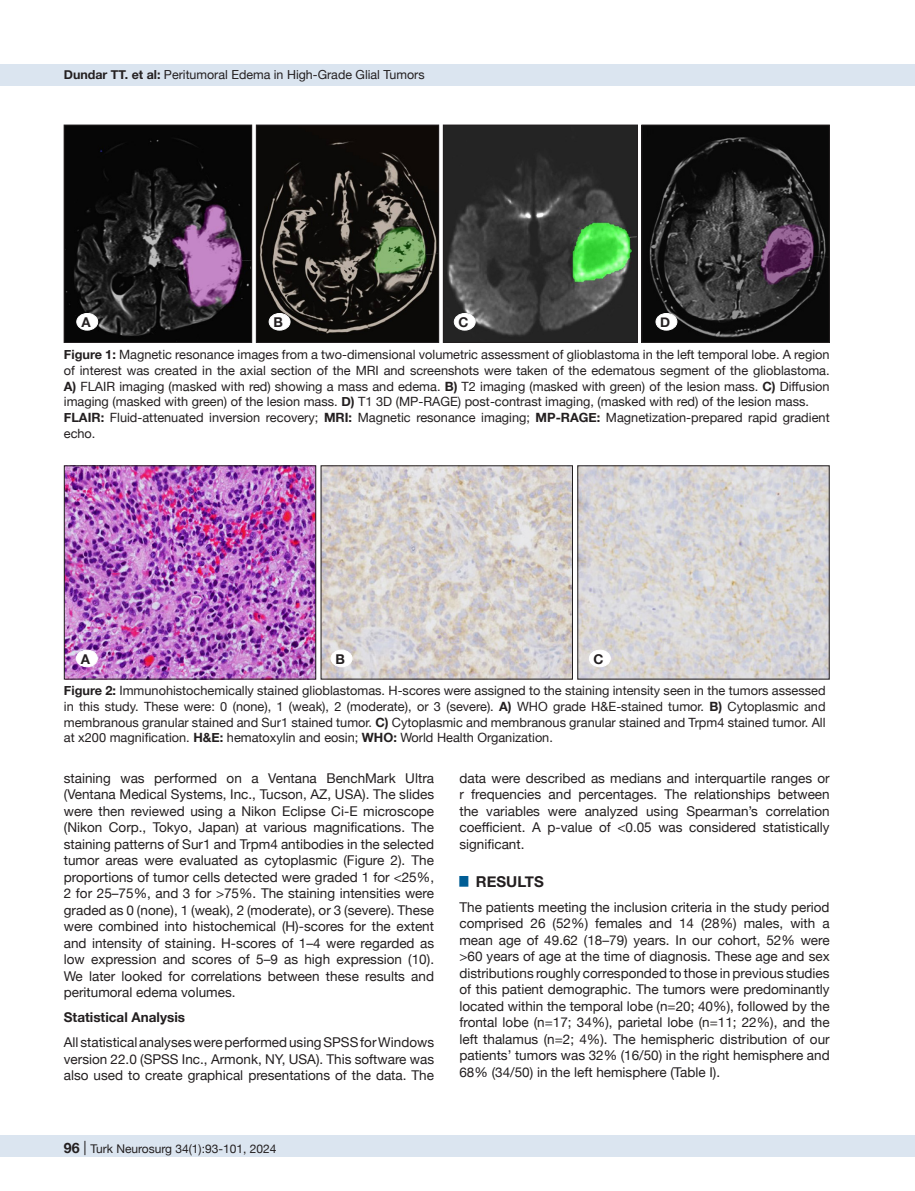
<style>
.page{position:relative;width:915px;height:1191px;background:#fff}
.page>*{position:absolute;margin:0;border:0;box-sizing:border-box;transform-origin:0 0}
.t1{font:700 15px "Helvetica Neue";color:#231f20}
.t2{font:13.5px/16.5px "Helvetica Neue";color:#231f20;text-align:justify}
.t3{font:700 13.5px "Helvetica Neue";color:#231f20}
.t4{font:12.75px/15.8px "Helvetica Neue";color:#231f20;text-align:justify}
.t5{font:12.45px "Helvetica Neue";color:#231f20}
.t6{font:12px "Helvetica Neue";color:#231f20}
.s1{font-weight:700}
.s2{font-weight:700;font-size:14.25px}
.s3{font-size:14.25px}
</style>
<div class="page">
<div style="left:0;top:1135px;width:914px;height:22px;background:#dbe5f0"></div>
<div style="left:0;top:64px;width:914px;height:21px;background:#dbe5f0"></div>
<img style="left:66px;top:127px;width:184px;height:214px">
<div style="left:64px;top:125px;width:188px;height:218px;border:1px solid #231f20"></div>
<img style="left:258px;top:127px;width:179px;height:214px">
<div style="left:256px;top:125px;width:183px;height:218px;border:1px solid #231f20"></div>
<img style="left:445px;top:127px;width:190px;height:214px">
<div style="left:443px;top:125px;width:194px;height:218px;border:1px solid #231f20"></div>
<img style="left:643px;top:127px;width:184px;height:214px">
<div style="left:641px;top:125px;width:188px;height:218px;border:1px solid #231f20"></div>
<img style="left:66px;top:467px;width:248px;height:210px">
<div style="left:64px;top:465px;width:252px;height:214px;border:1px solid #231f20"></div>
<img style="left:322px;top:467px;width:248px;height:210px">
<img style="left:579px;top:467px;width:248px;height:210px">
<div style="left:577px;top:465px;width:252px;height:214px;border:1px solid #231f20"></div>
<div style="left:77px;top:313px;width:21px;height:17px;background:#fff;border-radius:50%"></div>
<div style="left:77px;top:313px;width:21px;height:17px;border:1px solid #fff;border-radius:50%"></div>
<div style="left:269px;top:313px;width:21px;height:17px;background:#fff;border-radius:50%"></div>
<div style="left:269px;top:313px;width:21px;height:17px;border:1px solid #fff;border-radius:50%"></div>
<div style="left:454px;top:313px;width:21px;height:17px;background:#fff;border-radius:50%"></div>
<div style="left:454px;top:313px;width:21px;height:17px;border:1px solid #fff;border-radius:50%"></div>
<div style="left:655px;top:313px;width:21px;height:17px;background:#fff;border-radius:50%"></div>
<div style="left:655px;top:313px;width:21px;height:17px;border:1px solid #fff;border-radius:50%"></div>
<div style="left:76px;top:650px;width:21px;height:17px;background:#fff;border-radius:50%"></div>
<div style="left:76px;top:650px;width:21px;height:17px;border:1px solid #fff;border-radius:50%"></div>
<div style="left:331px;top:650px;width:21px;height:17px;background:#fff;border-radius:50%"></div>
<div style="left:331px;top:650px;width:21px;height:17px;border:1px solid #fff;border-radius:50%"></div>
<div style="left:589px;top:650px;width:21px;height:17px;background:#fff;border-radius:50%"></div>
<div style="left:589px;top:650px;width:21px;height:17px;border:1px solid #fff;border-radius:50%"></div>
<p class="t5" style="left:64px;top:66px;width:362px"><span class="s1">Dundar TT. et al:</span> Peritumoral Edema in High-Grade Glial Tumors</p>
<p class="t3" style="left:81px;top:311px;width:11px">A</p>
<p class="t3" style="left:273px;top:311px;width:11px">B</p>
<p class="t3" style="left:458px;top:311px;width:12px">C</p>
<p class="t3" style="left:660px;top:311px;width:12px">D</p>
<p class="t4" style="left:64px;top:347px;width:767px"><span class="s1">Figure 1:</span> Magnetic resonance images from a two-dimensional volumetric assessment of glioblastoma in the left temporal lobe. A region of interest was created in the axial section of the MRI and screenshots were taken of the edematous segment of the glioblastoma.<br><span class="s1">A)</span> FLAIR imaging (masked with red) showing a mass and edema. <span class="s1">B)</span> T2 imaging (masked with green) of the lesion mass. <span class="s1">C)</span> Diffusion imaging (masked with green) of the lesion mass. <span class="s1">D)</span> T1 3D (MP-RAGE) post-contrast imaging, (masked with red) of the lesion mass.</p>
<p class="t4" style="left:64px;top:410px;width:767px"><span class="s1">FLAIR:</span> Fluid-attenuated inversion recovery; <span class="s1">MRI:</span> Magnetic resonance imaging; <span class="s1">MP-RAGE:</span> Magnetization-prepared rapid gradient echo.</p>
<p class="t3" style="left:81px;top:648px;width:11px">A</p>
<p class="t3" style="left:335px;top:648px;width:11px">B</p>
<p class="t3" style="left:593px;top:648px;width:12px">C</p>
<p class="t4" style="left:64px;top:683px;width:763px"><span class="s1">Figure 2:</span> Immunohistochemically stained glioblastomas. H-scores were assigned to the staining intensity seen in the tumors assessed in this study. These were: 0 (none), 1 (weak), 2 (moderate), or 3 (severe). <span class="s1">A)</span> WHO grade H&amp;E-stained tumor. <span class="s1">B)</span> Cytoplasmic and membranous granular stained and Sur1 stained tumor. <span class="s1">C)</span> Cytoplasmic and membranous granular stained and Trpm4 stained tumor. All at x200 magnification. <span class="s1">H&amp;E:</span> hematoxylin and eosin; <span class="s1">WHO:</span> World Health Organization.</p>
<p class="t2" style="left:64px;top:770px;width:371px">staining was performed on a Ventana BenchMark Ultra (Ventana Medical Systems, Inc., Tucson, AZ, USA). The slides were then reviewed using a Nikon Eclipse Ci-E microscope (Nikon Corp., Tokyo, Japan) at various magnifications. The staining patterns of Sur1 and Trpm4 antibodies in the selected tumor areas were evaluated as cytoplasmic (Figure 2). The proportions of tumor cells detected were graded 1 for &lt;25%, 2 for 25–75%, and 3 for &gt;75%. The staining intensities were graded as 0 (none), 1 (weak), 2 (moderate), or 3 (severe). These were combined into histochemical (H)-scores for the extent and intensity of staining. H-scores of 1–4 were regarded as low expression and scores of 5–9 as high expression (10).<br>We later looked for correlations between these results and peritumoral edema volumes.</p>
<p class="t3" style="left:64px;top:1007px;width:123px">Statistical Analysis</p>
<p class="t2" style="left:64px;top:1035px;width:371px">All statistical analyses were performed using SPSS for Windows version 22.0 (SPSS Inc., Armonk, NY, USA). This software was also used to create graphical presentations of the data. The</p>
<p class="t6" style="left:63px;top:1140px;width:214px"><span class="s2">96</span> <span class="s3">|</span> Turk Neurosurg 34(1):93-101, 2024</p>
<p class="t2" style="left:459px;top:770px;width:371px">data were described as medians and interquartile ranges or r frequencies and percentages. The relationships between the variables were analyzed using Spearman’s correlation coefficient. A p-value of &lt;0.05 was considered statistically significant.</p>
<p class="t1" style="left:459px;top:869px;width:86px"><sup>█</sup> RESULTS</p>
<p class="t2" style="left:459px;top:899px;width:371px">The patients meeting the inclusion criteria in the study period comprised 26 (52%) females and 14 (28%) males, with a mean age of 49.62 (18–79) years. In our cohort, 52% were &gt;60 years of age at the time of diagnosis. These age and sex distributions roughly corresponded to those in previous studies of this patient demographic. The tumors were predominantly located within the temporal lobe (n=20; 40%), followed by the frontal lobe (n=17; 34%), parietal lobe (n=11; 22%), and the left thalamus (n=2; 4%). The hemispheric distribution of our patients’ tumors was 32% (16/50) in the right hemisphere and 68% (34/50) in the left hemisphere (Table I).</p>
</div>
